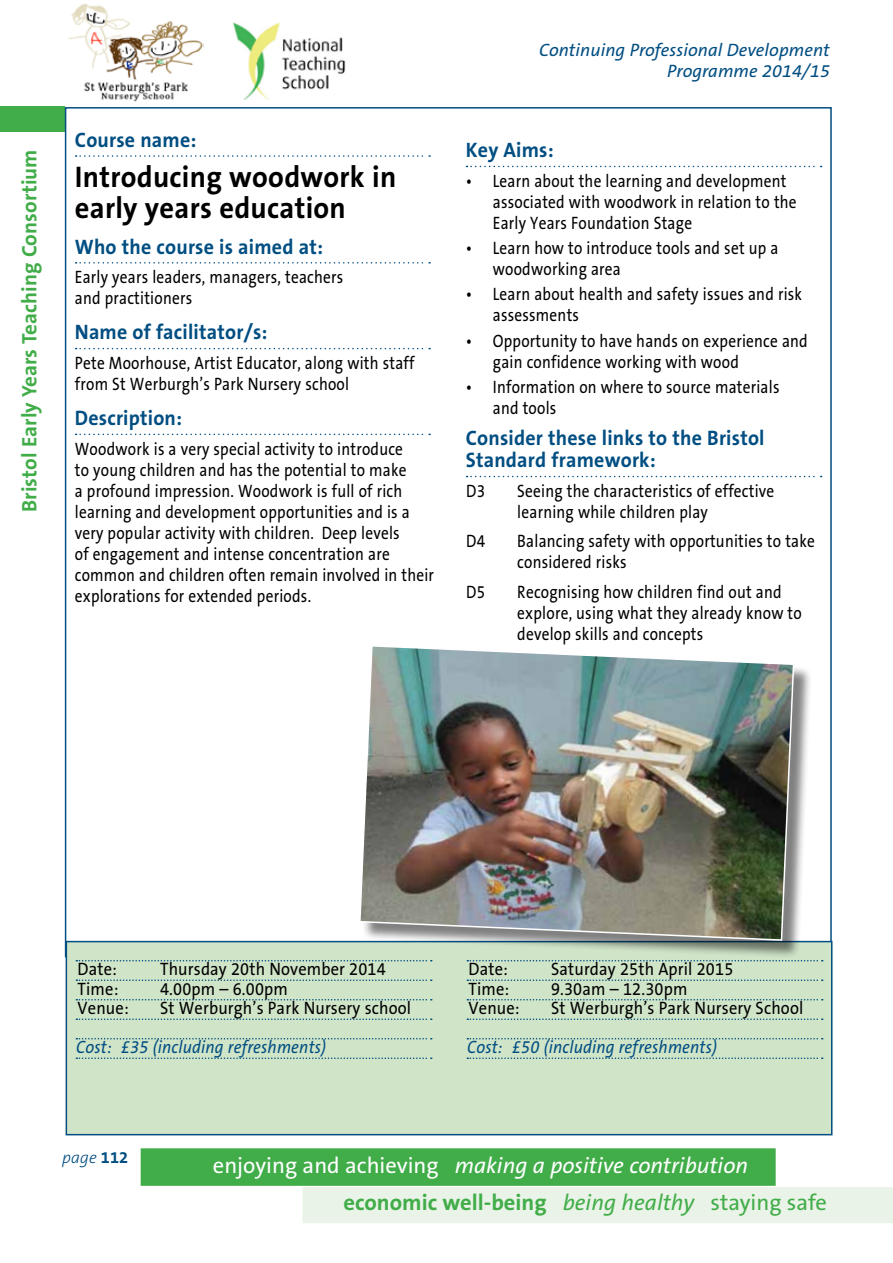
<style>
.page{position:relative;width:893px;height:1263px;background:#fff}
.page>*{position:absolute;margin:0;border:0;box-sizing:border-box;transform-origin:0 0}
.t1{font:700 30px/31.5px "The Sans B7";letter-spacing:.01em;color:#000;scale:.95 1}
.t2{font:italic 22.5px "The Sans B5 Plain";color:#fff}
.t3{font:700 22.5px "The Sans B7";color:#41ad49}
.t4{font:700 21px/22.5px "The Sans B7";letter-spacing:.01em;color:#004e82;scale:.95 1}
.t5{font:700 21px "The Sans B7";letter-spacing:.005em;color:#41ad49}
.t6{font:18px/21px "The Sans B5 Plain";letter-spacing:.015em;color:#000;scale:.85 1}
.t7{font:18px "The Sans B5 Plain";letter-spacing:.015em;color:#000;scale:.91 1}
.t8{font:italic 18px "The Sans B5 Plain";letter-spacing:.01em;color:#004e82;scale:.91 1}
.t9{font:italic 18px/21px "The Sans B5 Plain";letter-spacing:.01em;color:#004e82;text-align:right}
.t10{font:italic 300 16.5px "The Sans B3";color:#004e82}
.s1{font-family:"The Sans B7";font-weight:700;font-style:normal}
.s2{font-style:normal}
.s3{font-family:"The Sans B5 Plain";font-weight:400;font-style:italic}
.s4{font-family:"The Sans B5 Plain";font-weight:400}
</style>
<div class="page">
<div style="left:0;top:106px;width:65px;height:26px;background:#41ad49"></div>
<div style="left:141px;top:1148px;width:635px;height:38px;background:#41ad49"></div>
<div style="left:303px;top:1187px;width:590px;height:36px;background:#eaf3e7"></div>
<svg style="left:76px;top:155px;width:354px;height:2px"></svg>
<svg style="left:76px;top:262px;width:354px;height:2px"></svg>
<svg style="left:76px;top:348px;width:354px;height:1px"></svg>
<svg style="left:76px;top:434px;width:354px;height:1px"></svg>
<svg style="left:467px;top:166px;width:355px;height:1px"></svg>
<svg style="left:467px;top:476px;width:355px;height:1px"></svg>
<div style="left:66px;top:941px;width:766px;height:194px;background:#d0e4c8"></div>
<svg style="left:76px;top:960px;width:356px;height:1px"></svg>
<svg style="left:76px;top:979px;width:356px;height:2px"></svg>
<svg style="left:76px;top:999px;width:356px;height:1px"></svg>
<svg style="left:76px;top:1018px;width:356px;height:2px"></svg>
<svg style="left:76px;top:1038px;width:356px;height:1px"></svg>
<svg style="left:76px;top:1057px;width:356px;height:2px"></svg>
<svg style="left:467px;top:960px;width:356px;height:1px"></svg>
<svg style="left:467px;top:979px;width:356px;height:2px"></svg>
<svg style="left:467px;top:999px;width:356px;height:1px"></svg>
<svg style="left:467px;top:1018px;width:356px;height:2px"></svg>
<svg style="left:467px;top:1038px;width:356px;height:1px"></svg>
<svg style="left:467px;top:1057px;width:356px;height:2px"></svg>
<div style="left:66px;top:941px;width:766px;height:194px;border:2px solid #004e82"></div>
<img style="left:68px;top:3px;width:136px;height:99px">
<img style="left:233px;top:22px;width:113px;height:77px">
<div style="left:362px;top:648px;width:451px;height:311px;background:#000;opacity:.5"></div>
<img style="left:358px;top:646px;width:437px;height:296px">
<p class="t5" style="left:19px;top:512px;width:364px;rotate:-90deg">Bristol Early Years Teaching Consortium</p>
<p class="t4" style="left:75px;top:129px;width:130px">Course name:</p>
<h1 class="t1" style="left:75px;top:162px;width:340px">Introducing woodwork in early years education</h1>
<p class="t4" style="left:75px;top:236px;width:263px">Who the course is aimed at:</p>
<p class="t6" style="left:75px;top:267px;width:317px">Early years leaders, managers, teachers and practitioners</p>
<p class="t4" style="left:75px;top:322px;width:204px">Name of facilitator/s:</p>
<p class="t6" style="left:75px;top:353px;width:401px">Pete Moorhouse, Artist Educator, along with staff from St Werburgh’s Park Nursery school</p>
<p class="t4" style="left:75px;top:407px;width:114px">Description:</p>
<p class="t6" style="left:75px;top:439px;width:424px">Woodwork is a very special activity to introduce<br>to young children and has the potential to make<br>a profound impression. Woodwork is full of rich learning and development opportunities and is a very popular activity with children. Deep levels<br>of engagement and intense concentration are common and children often remain involved in their explorations for extended periods.</p>
<p class="t9" style="left:539px;top:40px;width:292px">Continuing Professional Development<br>Programme 2014/15</p>
<p class="t4" style="left:466px;top:140px;width:94px">Key Aims:</p>
<p class="t6" style="left:493px;top:171px;width:359px;text-indent:-27px">• Learn about the learning and development associated with woodwork in relation to the<br>Early Years Foundation Stage</p>
<p class="t6" style="left:493px;top:238px;width:338px;text-indent:-27px">• Learn how to introduce tools and set up a woodworking area</p>
<p class="t6" style="left:493px;top:284px;width:365px;text-indent:-27px">• Learn about health and safety issues and risk assessments</p>
<p class="t6" style="left:493px;top:331px;width:372px;text-indent:-27px">• Opportunity to have hands on experience and gain confidence working with wood</p>
<p class="t6" style="left:493px;top:377px;width:339px;text-indent:-27px">• Information on where to source materials and tools</p>
<p class="t4" style="left:466px;top:427px;width:316px">Consider these links to the Bristol<br>Standard framework:</p>
<p class="t6" style="left:466px;top:481px;width:24px">D3</p>
<p class="t6" style="left:517px;top:481px;width:304px">Seeing the characteristics of effective learning while children play</p>
<p class="t6" style="left:466px;top:531px;width:24px">D4</p>
<p class="t6" style="left:517px;top:531px;width:352px">Balancing safety with opportunities to take considered risks</p>
<p class="t6" style="left:466px;top:582px;width:24px">D5</p>
<p class="t6" style="left:517px;top:582px;width:336px">Recognising how children find out and explore, using what they already know to develop skills and concepts</p>
<p class="t7" style="left:78px;top:960px;width:45px">Date:</p>
<p class="t7" style="left:160px;top:960px;width:249px">Thursday 20th November 2014</p>
<p class="t7" style="left:78px;top:979px;width:46px">Time:</p>
<p class="t7" style="left:160px;top:979px;width:142px">4.00pm – 6.00pm</p>
<p class="t7" style="left:78px;top:999px;width:58px">Venue:</p>
<p class="t7" style="left:160px;top:999px;width:277px">St Werburgh’s Park Nursery school</p>
<p class="t8" style="left:76px;top:1038px;width:276px">Cost: £35 (including refreshments)</p>
<p class="t7" style="left:469px;top:960px;width:45px">Date:</p>
<p class="t7" style="left:551px;top:960px;width:202px">Saturday 25th April 2015</p>
<p class="t7" style="left:469px;top:979px;width:46px">Time:</p>
<p class="t7" style="left:551px;top:979px;width:151px">9.30am – 12.30pm</p>
<p class="t7" style="left:469px;top:999px;width:58px">Venue:</p>
<p class="t7" style="left:551px;top:999px;width:279px">St Werburgh’s Park Nursery School</p>
<p class="t8" style="left:467px;top:1038px;width:276px">Cost: £50 (including refreshments)</p>
<p class="t10" style="left:62px;top:1149px;width:67px">page <span class="s1">112</span></p>
<p class="t2" style="left:213px;top:1154px;width:537px"><span class="s2">enjoying and achieving</span> making a positive contribution</p>
<p class="t3" style="left:344px;top:1191px;width:485px">economic well-being <span class="s3">being healthy</span> <span class="s4">staying safe</span></p>
</div>
